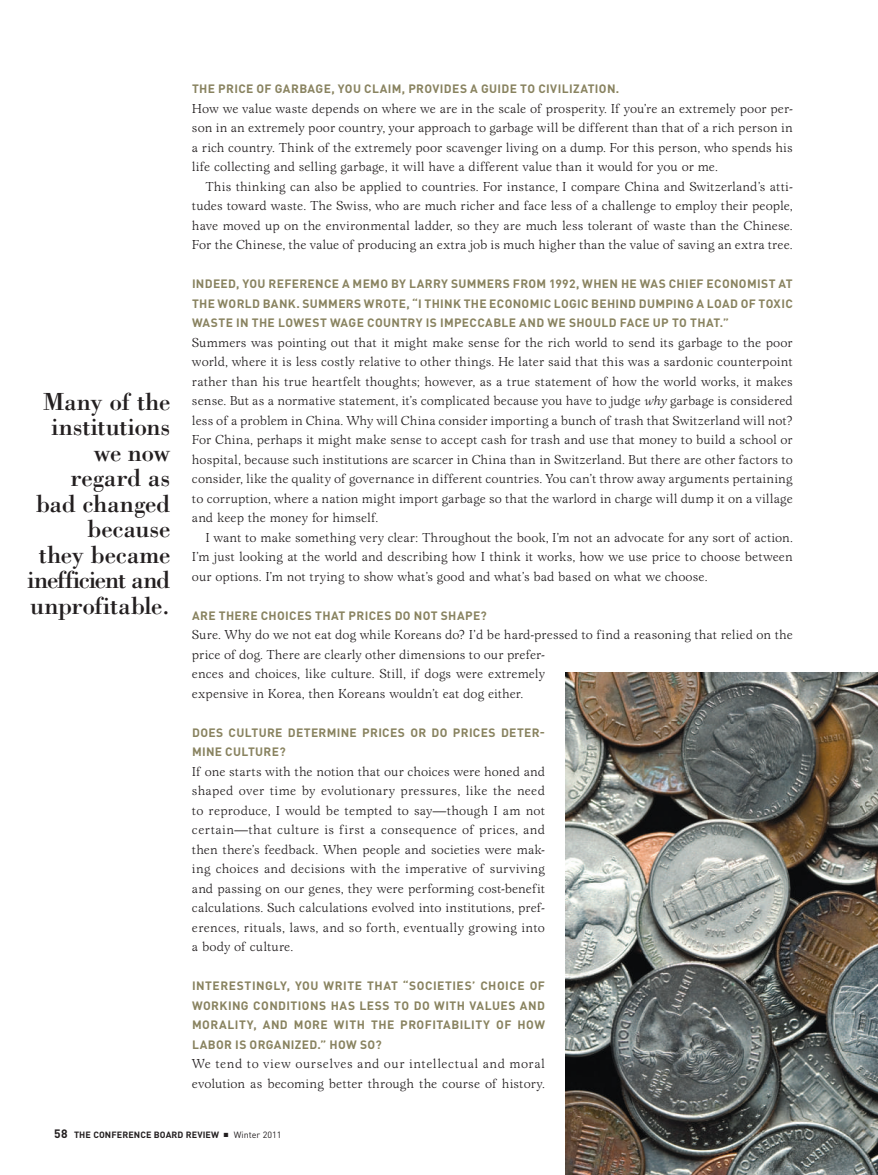
<style>
.page{position:relative;width:878px;height:1175px;background:#fff}
.page>*{position:absolute;margin:0;border:0;box-sizing:border-box;transform-origin:0 0}
.t1{font:25.5px/25.5px "Bodoni Std";letter-spacing:-.01em;color:#231f20;text-align:right}
.t2{font:13.5px/19.5px "Lomba";letter-spacing:.005em;color:#231f20;text-align:justify}
.t3{font:700 12px/19.5px "DINOT";letter-spacing:.03em;color:#898360}
.t4{font:700 9px "DINOT";letter-spacing:.01em;color:#231f20}
.s1{font-style:italic}
.s2{font-size:12px}
.s3{font-weight:400}
</style>
<div class="page">
<img style="left:565px;top:673px;width:313px;height:501px">
<h1 class="t1" style="left:28px;top:388px;width:144px">Many of the institutions we now regard as bad changed because<br>they became inefficient and unprofitable.</h1>
<p class="t3" style="left:192px;top:79px;width:429px">THE PRICE OF GARBAGE, YOU CLAIM , PROVIDES A GUIDE TO CIVILIZATION.</p>
<p class="t2" style="left:192px;top:98px;width:602px">How we value waste depends on where we are in the scale of prosperity. If you’re an extremely poor per&shy;son in an extremely poor country, your approach to garbage will be different than that of a rich person in a rich country. Think of the extremely poor scavenger living on a dump. For this person, who spends his life collecting and selling garbage, it will have a different value than it would for you or me.</p>
<p class="t2" style="left:192px;top:176px;width:602px;text-indent:14px">This thinking can also be applied to countries. For instance, I compare China and Switzerland’s atti&shy;tudes toward waste. The Swiss, who are much richer and face less of a challenge to employ their people, have moved up on the environmental ladder, so they are much less tolerant of waste than the Chinese.<br>For the Chinese, the value of producing an extra job is much higher than the value of saving an extra tree.</p>
<p class="t3" style="left:192px;top:274px;width:602px">INDEED, YOU REFERENCE A M EMO BY LARRY SUMMERS FROM 1992, WHEN HE WAS CHIEF ECONOMIST AT<br>THE WORLD BANK. SUMMERS WROTE, “I THINK THE ECONOMIC LOGIC BEHIND DUMPING A LOAD OF TOXIC<br>WASTE IN THE LOWEST WAGE COUNTRY IS IMPECCABLE AND WE SHOULD FACE UP TO THAT.”</p>
<p class="t2" style="left:192px;top:332px;width:602px">Summers was pointing out that it might make sense for the rich world to send its garbage to the poor world, where it is less costly relative to other things. He later said that this was a sardonic counterpoint rather than his true heartfelt thoughts; however, as a true statement of how the world works, it makes sense. But as a normative statement, it’s complicated because you have to judge <span class="s1">why</span> garbage is considered less of a problem in China. Why will China consider importing a bunch of trash that Switzerland will not?<br>For China, perhaps it might make sense to accept cash for trash and use that money to build a school or hospital, because such institutions are scarcer in China than in Switzerland. But there are other factors to consider, like the quality of governance in different countries. You can’t throw away arguments pertaining to corruption, where a nation might import garbage so that the warlord in charge will dump it on a village and keep the money for himself.</p>
<p class="t2" style="left:192px;top:527px;width:602px;text-indent:14px">I want to make something very clear: Throughout the book, I’m not an advocate for any sort of action.<br>I’m just looking at the world and describing how I think it works, how we use price to choose between our options. I’m not trying to show what’s good and what’s bad based on what we choose.</p>
<p class="t3" style="left:192px;top:605px;width:296px">ARE THERE CHOICES THAT PRICES DO NOT SHAPE?</p>
<p class="t2" style="left:192px;top:625px;width:602px;text-align:left">Sure. Why do we not eat dog while Koreans do? I’d be hard-pressed to find a reasoning that relied on the price of dog. There are clearly other dimensions to our prefer-<br>ences and choices, like culture. Still, if dogs were extremely<br>expensive in Korea, then Koreans wouldn’t eat dog either.</p>
<p class="t3" style="left:192px;top:722px;width:354px">DOES CULTURE DETERM INE PRICES OR DO PRICES DETER-<br>MINE CULTURE?</p>
<p class="t2" style="left:192px;top:761px;width:354px">If one starts with the notion that our choices were honed and shaped over time by evolutionary pressures, like the need to reproduce, I would be tempted to say—though I am not certain—that culture is first a consequence of prices, and then there’s feedback. When people and societies were mak&shy;ing choices and decisions with the imperative of surviving and passing on our genes, they were performing cost-benefit calculations. Such calculations evolved into institutions, pref&shy;erences, rituals, laws, and so forth, eventually growing into a body of culture.</p>
<p class="t3" style="left:192px;top:976px;width:354px">I NTERESTINGLY, YOU WRITE THAT “SOCIETIES’ CHOICE OF WORKING CONDITIONS HAS LESS TO DO WITH VALUES AND MORALITY, AND MORE WITH THE PROFITABILITY OF HOW LABOR IS ORGANIZED.” H OW SO?</p>
<p class="t2" style="left:192px;top:1054px;width:354px">We tend to view ourselves and our intellectual and moral evolution as becoming better through the course of history.</p>
<p class="t4" style="left:54px;top:1129px;width:229px"><span class="s2">58</span> THE CONFERENCE BOARD REVIEW ■ <span class="s3">Winter 2011</span></p>
</div>
